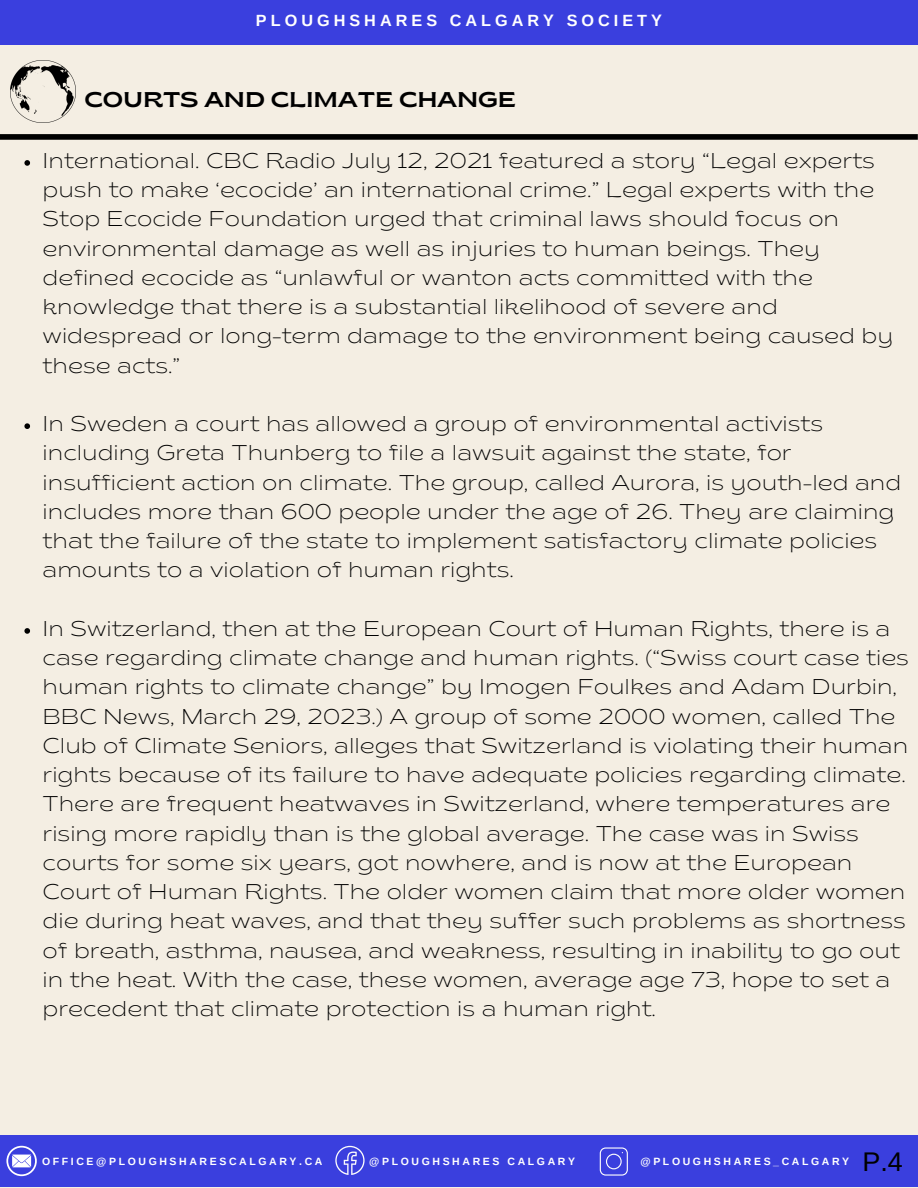
<style>
.page{position:relative;width:918px;height:1188px;background:#f4eee3}
.page>*{position:absolute;margin:0;border:0;box-sizing:border-box;transform-origin:0 0}
.t1{font:27px "Arimo";color:#000}
.t2{font:200 semi-expanded 21.3px/29.2px "Brice";color:#000}
.t3{font:semi-expanded 21.3px "Brice";color:#000}
.t4{font:700 16.2px "Arimo";letter-spacing:.25em;color:#fff}
.t5{font:700 10.5px "Arimo";letter-spacing:.25em;color:#fff}
</style>
<div class="page">
<div style="left:0;top:0;width:918px;height:44px;background:#3a3fde"></div>
<div style="left:0;top:134px;width:918px;height:6px;background:#000"></div>
<div style="left:0;top:1136px;width:918px;height:51px;background:#3a3fde"></div>
<img style="left:10px;top:61px;width:65px;height:62px">
<svg style="left:6px;top:1146px;width:31px;height:30px"></svg>
<svg style="left:335px;top:1146px;width:30px;height:29px"></svg>
<svg style="left:600px;top:1147px;width:28px;height:29px"></svg>
<svg style="left:24px;top:160px;width:6px;height:6px"></svg>
<svg style="left:24px;top:423px;width:6px;height:6px"></svg>
<svg style="left:24px;top:628px;width:6px;height:6px"></svg>
<p class="t4" style="left:256px;top:11px;width:408px">PLOUGHSHARES CALGARY SOCIETY</p>
<p class="t3" style="left:85px;top:91px;width:433px">COURTS AND CLIMATE CHANGE</p>
<p class="t2" style="left:43px;top:148px;width:852px">International. CBC Radio July 12, 2021 featured a story “Legal experts push to make ‘ecocide’ an international crime.” Legal experts with the Stop Ecocide Foundation urged that criminal laws should focus on environmental damage as well as injuries to human beings. They defined ecocide as “unlawful or wanton acts committed with the knowledge that there is a substantial likelihood of severe and widespread or long-term damage to the environment being caused by these acts.”</p>
<p class="t2" style="left:43px;top:411px;width:860px">In Sweden a court has allowed a group of environmental activists including Greta Thunberg to file a lawsuit against the state, for insufficient action on climate. The group, called Aurora, is youth-led and includes more than 600 people under the age of 26. They are claiming that the failure of the state to implement satisfactory climate policies amounts to a violation of human rights.</p>
<p class="t2" style="left:43px;top:616px;width:868px">In Switzerland, then at the European Court of Human Rights, there is a case regarding climate change and human rights. (“Swiss court case ties human rights to climate change” by Imogen Foulkes and Adam Durbin, BBC News, March 29, 2023.) A group of some 2000 women, called The Club of Climate Seniors, alleges that Switzerland is violating their human rights because of its failure to have adequate policies regarding climate.<br>There are frequent heatwaves in Switzerland, where temperatures are rising more rapidly than is the global average. The case was in Swiss courts for some six years, got nowhere, and is now at the European Court of Human Rights. The older women claim that more older women die during heat waves, and that they suffer such problems as shortness of breath, asthma, nausea, and weakness, resulting in inability to go out in the heat. With the case, these women, average age 73, hope to set a precedent that climate protection is a human right.</p>
<p class="t5" style="left:42px;top:1155px;width:282px">OFFICE@PLOUGHSHARESCALGARY.CA</p>
<p class="t5" style="left:369px;top:1156px;width:207px">@PLOUGHSHARES CALGARY</p>
<p class="t5" style="left:641px;top:1155px;width:210px">@PLOUGHSHARES_CALGARY</p>
<p class="t1" style="left:862px;top:1146px;width:42px">P.4</p>
</div>
